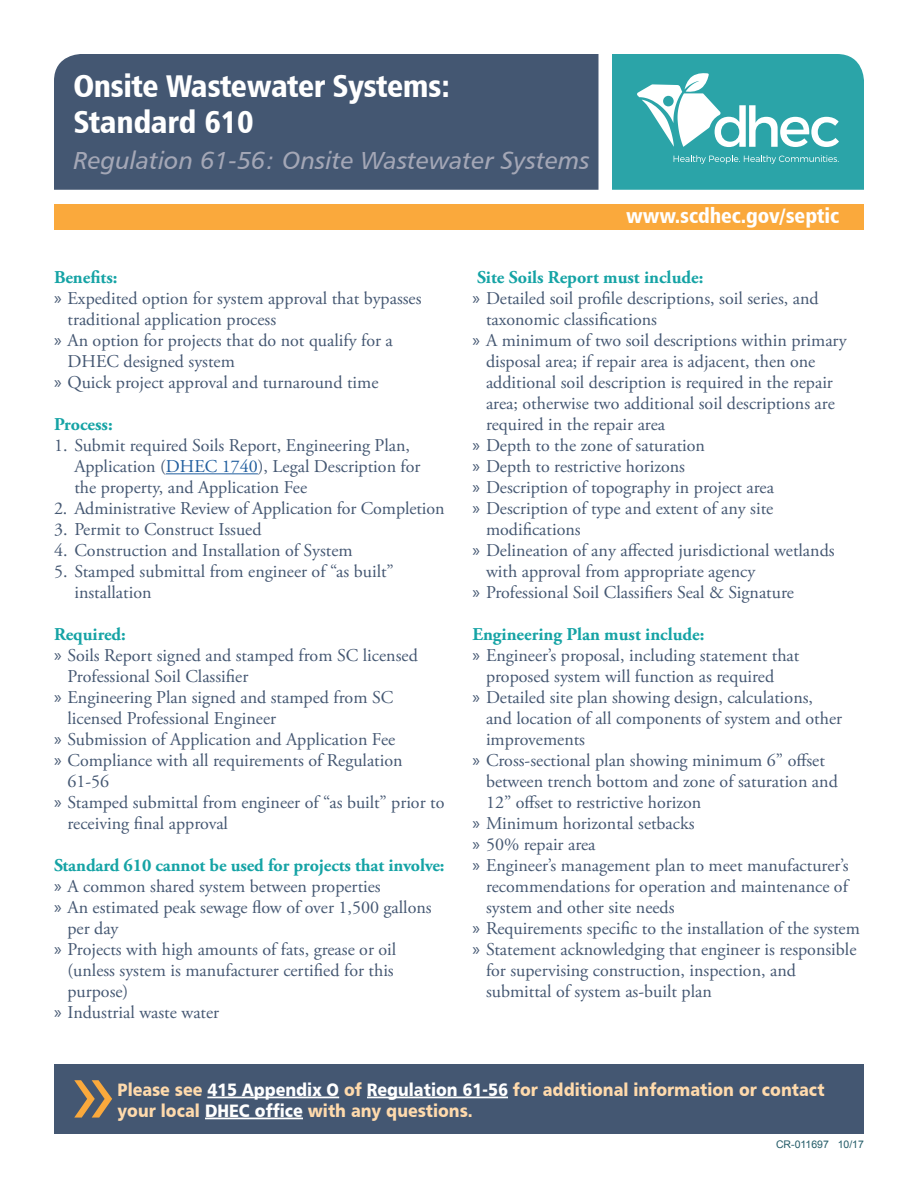
<style>
.page{position:relative;width:918px;height:1188px;background:#fff}
.page>*{position:absolute;margin:0;border:0;box-sizing:border-box;transform-origin:0 0}
.t1{font:31.5px/36px "Humanist 777 BT Black Condensed B";letter-spacing:-.015em;color:#fff}
.t2{font:24.75px "Humanist 777 BT Italic B";color:#a4a7b6}
.t3{font:21px "Humanist 777 BT Black Condensed B";letter-spacing:-.005em;color:#fff}
.t4{font:18px/21px "Adobe Garamond Pro";color:#445772}
.t5{font:700 18px "Adobe Garamond Pro";color:#15a3a5}
.t6{font:18px/21px "Humanist 777 BT Black B";color:#ffdaac;scale:.9 1}
.t7{font:10.5px "Arial";color:#235b67}
.s1{font-family:"Myriad Pro"}
.s2{color:#215e9e}
.s3{color:#fff}
</style>
<div class="page">
<div style="left:54px;top:54px;width:544px;height:136px;background:#445772"></div>
<div style="left:54px;top:204px;width:810px;height:26px;background:#faa93c"></div>
<svg style="left:612px;top:54px;width:252px;height:136px;background:#4bb1b5"></svg>
<hr style="left:166px;top:473px;width:92px;height:1px;background:#215e9e">
<div style="left:54px;top:1064px;width:810px;height:70px;background:#445772"></div>
<hr style="left:207px;top:1097px;width:132px;height:1px;background:#fff">
<hr style="left:367px;top:1097px;width:141px;height:1px;background:#fff">
<hr style="left:205px;top:1118px;width:98px;height:1px;background:#fff">
<svg style="left:74px;top:1080px;width:38px;height:38px"></svg>
<h1 class="t1" style="left:73px;top:67px;width:378px">Onsite Wastewater Systems:<br>Standard 610</h1>
<h2 class="t2" style="left:73px;top:145px;width:518px">Regulation 61-56: Onsite Wastewater Systems</h2>
<p class="t3" style="left:626px;top:202px;width:214px">www.scdhec.gov/septic</p>
<p class="t5" style="left:54px;top:267px;width:65px">Benefits:</p>
<p class="t4" style="left:54px;top:288px;width:369px"><span class="s1">»</span> Expedited option for system approval that bypasses</p>
<p class="t4" style="left:68px;top:309px;width:210px">traditional application process</p>
<p class="t4" style="left:54px;top:331px;width:340px"><span class="s1">»</span> An option for projects that do not qualify for a</p>
<p class="t4" style="left:68px;top:352px;width:169px">DHEC designed system</p>
<p class="t4" style="left:54px;top:373px;width:326px"><span class="s1">»</span> Quick project approval and turnaround time</p>
<p class="t5" style="left:54px;top:414px;width:60px">Process:</p>
<p class="t4" style="left:74px;top:436px;width:348px;text-indent:-20px">1. Submit required Soils Report, Engineering Plan,<br>Application (<span class="s2">DHEC 1740</span>), Legal Description for the property, and Application Fee</p>
<p class="t4" style="left:54px;top:499px;width:392px">2. Administrative Review of Application for Completion</p>
<p class="t4" style="left:54px;top:520px;width:209px">3. Permit to Construct Issued</p>
<p class="t4" style="left:54px;top:541px;width:300px">4. Construction and Installation of System</p>
<p class="t4" style="left:74px;top:562px;width:321px;text-indent:-20px">5. Stamped submittal from engineer of “as built” installation</p>
<p class="t5" style="left:54px;top:624px;width:73px">Required:</p>
<p class="t4" style="left:54px;top:646px;width:365px"><span class="s1">»</span> Soils Report signed and stamped from SC licensed</p>
<p class="t4" style="left:68px;top:667px;width:182px">Professional Soil Classifier</p>
<p class="t4" style="left:54px;top:688px;width:341px"><span class="s1">»</span> Engineering Plan signed and stamped from SC</p>
<p class="t4" style="left:68px;top:709px;width:210px">licensed Professional Engineer</p>
<p class="t4" style="left:54px;top:730px;width:343px"><span class="s1">»</span> Submission of Application and Application Fee</p>
<p class="t4" style="left:54px;top:751px;width:350px"><span class="s1">»</span> Compliance with all requirements of Regulation</p>
<p class="t4" style="left:68px;top:772px;width:43px">61-56</p>
<p class="t4" style="left:54px;top:793px;width:392px"><span class="s1">»</span> Stamped submittal from engineer of “as built” prior to</p>
<p class="t4" style="left:68px;top:814px;width:162px">receiving final approval</p>
<p class="t5" style="left:54px;top:855px;width:392px">Standard 610 cannot be used for projects that involve:</p>
<p class="t4" style="left:54px;top:877px;width:328px"><span class="s1">»</span> A common shared system between properties</p>
<p class="t4" style="left:54px;top:898px;width:379px"><span class="s1">»</span> An estimated peak sewage flow of over 1,500 gallons</p>
<p class="t4" style="left:68px;top:919px;width:53px">per day</p>
<p class="t4" style="left:54px;top:940px;width:344px"><span class="s1">»</span> Projects with high amounts of fats, grease or oil</p>
<p class="t4" style="left:68px;top:961px;width:328px">(unless system is manufacturer certified for this</p>
<p class="t4" style="left:68px;top:982px;width:62px">purpose)</p>
<p class="t4" style="left:54px;top:1003px;width:167px"><span class="s1">»</span> Industrial waste water</p>
<p class="t5" style="left:477px;top:267px;width:228px">Site Soils Report must include:</p>
<p class="t4" style="left:472px;top:289px;width:348px"><span class="s1">»</span> Detailed soil profile descriptions, soil series, and</p>
<p class="t4" style="left:486px;top:310px;width:173px">taxonomic classifications</p>
<p class="t4" style="left:472px;top:331px;width:376px"><span class="s1">»</span> A minimum of two soil descriptions within primary</p>
<p class="t4" style="left:486px;top:352px;width:331px">disposal area; if repair area is adjacent, then one</p>
<p class="t4" style="left:486px;top:373px;width:348px">additional soil description is required in the repair</p>
<p class="t4" style="left:486px;top:394px;width:350px">area; otherwise two additional soil descriptions are</p>
<p class="t4" style="left:486px;top:415px;width:181px">required in the repair area</p>
<p class="t4" style="left:472px;top:436px;width:234px"><span class="s1">»</span> Depth to the zone of saturation</p>
<p class="t4" style="left:472px;top:457px;width:214px"><span class="s1">»</span> Depth to restrictive horizons</p>
<p class="t4" style="left:472px;top:478px;width:303px"><span class="s1">»</span> Description of topography in project area</p>
<p class="t4" style="left:472px;top:499px;width:302px"><span class="s1">»</span> Description of type and extent of any site</p>
<p class="t4" style="left:486px;top:520px;width:96px">modifications</p>
<p class="t4" style="left:472px;top:541px;width:364px"><span class="s1">»</span> Delineation of any affected jurisdictional wetlands</p>
<p class="t4" style="left:486px;top:562px;width:271px">with approval from appropriate agency</p>
<p class="t4" style="left:472px;top:583px;width:323px"><span class="s1">»</span> Professional Soil Classifiers Seal &amp; Signature</p>
<p class="t5" style="left:472px;top:624px;width:233px">Engineering Plan must include:</p>
<p class="t4" style="left:472px;top:646px;width:328px"><span class="s1">»</span> Engineer’s proposal, including statement that</p>
<p class="t4" style="left:486px;top:667px;width:290px">proposed system will function as required</p>
<p class="t4" style="left:472px;top:688px;width:342px"><span class="s1">»</span> Detailed site plan showing design, calculations,</p>
<p class="t4" style="left:486px;top:709px;width:358px">and location of all components of system and other</p>
<p class="t4" style="left:486px;top:730px;width:101px">improvements</p>
<p class="t4" style="left:472px;top:751px;width:354px"><span class="s1">»</span> Cross-sectional plan showing minimum 6” offset</p>
<p class="t4" style="left:486px;top:772px;width:353px">between trench bottom and zone of saturation and</p>
<p class="t4" style="left:486px;top:793px;width:217px">12” offset to restrictive horizon</p>
<p class="t4" style="left:472px;top:814px;width:224px"><span class="s1">»</span> Minimum horizontal setbacks</p>
<p class="t4" style="left:472px;top:835px;width:125px"><span class="s1">»</span> 50% repair area</p>
<p class="t4" style="left:472px;top:856px;width:378px"><span class="s1">»</span> Engineer’s management plan to meet manufacturer’s</p>
<p class="t4" style="left:486px;top:877px;width:363px">recommendations for operation and maintenance of</p>
<p class="t4" style="left:486px;top:898px;width:190px">system and other site needs</p>
<p class="t4" style="left:472px;top:919px;width:389px"><span class="s1">»</span> Requirements specific to the installation of the system</p>
<p class="t4" style="left:472px;top:940px;width:385px"><span class="s1">»</span> Statement acknowledging that engineer is responsible</p>
<p class="t4" style="left:486px;top:961px;width:312px">for supervising construction, inspection, and</p>
<p class="t4" style="left:486px;top:982px;width:227px">submittal of system as-built plan</p>
<p class="t6" style="left:118px;top:1078px;width:787px">Please see <span class="s3">415 Appendix O</span> of <span class="s3">Regulation 61-56</span> for additional information or contact your local <span class="s3">DHEC office</span> with any questions.</p>
<p class="t7" style="left:776px;top:1137px;width:89px">CR-011697 10/17</p>
</div>
